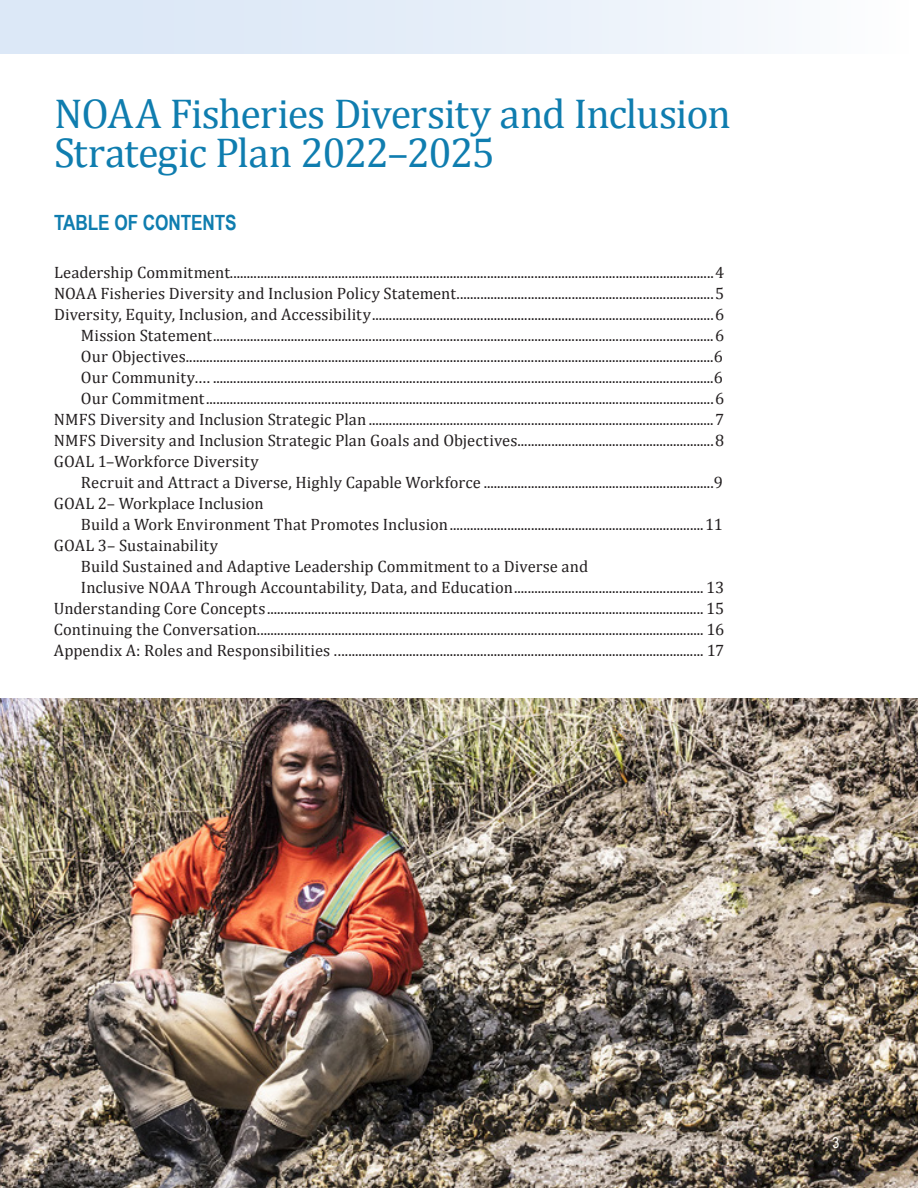
<style>
.page{position:relative;width:918px;height:1188px;background:#fff}
.page>*{position:absolute;margin:0;border:0;box-sizing:border-box;transform-origin:0 0}
.t1{font:42px/39px "Cambria";letter-spacing:-.03em;color:#0f7daf}
.t2{font:700 21px "Arial Narrow";letter-spacing:-.005em;color:#0f7daf}
.t3{font:16.5px/21px "Cambria";letter-spacing:.005em;color:#231f20}
.t4{font:15px "Arial Narrow";color:#fff}
</style>
<div class="page">
<div style="left:0;top:0;width:918px;height:54px;background:linear-gradient(to right,#d6e4f5,#fafcfd)"></div>
<img style="left:0;top:699px;width:918px;height:489px">
<svg style="left:832px;top:1136px;width:47px;height:51px;background:#594e42"></svg>
<div style="left:824px;top:1128px;width:24px;height:29px;background:#fff;opacity:.75"></div>
<h1 class="t1" style="left:54px;top:94px;width:678px">NOAA Fisheries Diversity and Inclusion<br>Strategic Plan 2022–2025</h1>
<h2 class="t2" style="left:54px;top:207px;width:184px">TABLE OF CONTENTS</h2>
<p class="t3" style="left:54px;top:262px;width:672px">Leadership Commitment...............................................................................................................................................4</p>
<p class="t3" style="left:54px;top:283px;width:672px">NOAA Fisheries Diversity and Inclusion Policy Statement............................................................................5</p>
<p class="t3" style="left:54px;top:304px;width:672px">Diversity, Equity, Inclusion, and Accessibility.....................................................................................................6</p>
<p class="t3" style="left:81px;top:325px;width:645px">Mission Statement....................................................................................................................................................6</p>
<p class="t3" style="left:81px;top:346px;width:643px">Our Objectives............................................................................................................................................................6</p>
<p class="t3" style="left:81px;top:367px;width:643px">Our Community…. ....................................................................................................................................................6</p>
<p class="t3" style="left:81px;top:388px;width:645px">Our Commitment ......................................................................................................................................................6</p>
<p class="t3" style="left:54px;top:409px;width:672px">NMFS Diversity and Inclusion Strategic Plan......................................................................................................7</p>
<p class="t3" style="left:54px;top:430px;width:672px">NMFS Diversity and Inclusion Strategic Plan Goals and Objectives..........................................................8</p>
<p class="t3" style="left:81px;top:451px;width:643px;text-indent:-27px">GOAL 1–Workforce Diversity<br>Recruit and Attract a Diverse, Highly Capable Workforce ....................................................................9</p>
<p class="t3" style="left:81px;top:493px;width:644px;text-indent:-27px">GOAL 2– Workplace Inclusion<br>Build a Work Environment That Promotes Inclusion...........................................................................11</p>
<p class="t3" style="left:81px;top:535px;width:645px;text-indent:-27px">GOAL 3– Sustainability<br>Build Sustained and Adaptive Leadership Commitment to a Diverse and<br>Inclusive NOAA Through Accountability, Data, and Education........................................................ 13</p>
<p class="t3" style="left:54px;top:598px;width:672px">Understanding Core Concepts................................................................................................................................. 15</p>
<p class="t3" style="left:54px;top:619px;width:672px">Continuing the Conversation.................................................................................................................................... 16</p>
<p class="t3" style="left:54px;top:640px;width:672px">Appendix A: Roles and Responsibilities ............................................................................................................. 17</p>
<p class="t4" style="left:832px;top:1131px;width:8px">3</p>
</div>
